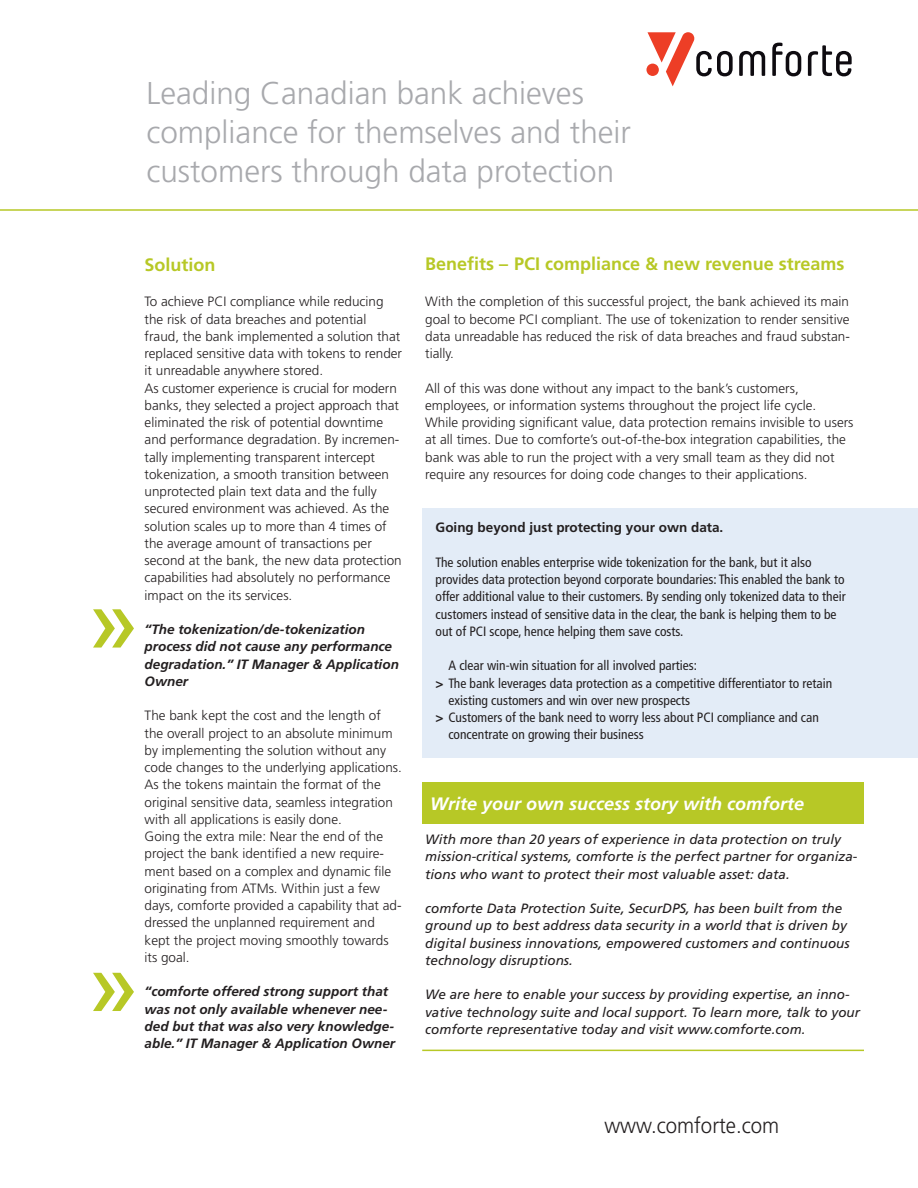
<style>
.page{position:relative;width:918px;height:1188px;background:#fff}
.page>*{position:absolute;margin:0;border:0;box-sizing:border-box;transform-origin:0 0}
.t1{font:94.65px "Frutiger LT Std";color:#b7c826}
.t2{font:300 31.5px/39px "Frutiger LT Std";color:#a8a9ad}
.t3{font:300 22.05px "Frutiger LT Std";color:#231f20;scale:.93 1}
.t4{font:700 18px "Frutiger LT Std";color:#b7c826}
.t5{font:italic 700 18px "Frutiger LT Std";color:#fff}
.t6{font:300 13.5px/17.2px "Frutiger LT Std";color:#231f20}
.t7{font:condensed 13.5px/17.2px "Frutiger LT Std";color:#231f20}
.t8{font:italic 13.5px/17.2px "Frutiger LT Std";color:#231f20}
.t9{font:italic 700 13.5px/17.2px "Frutiger LT Std";color:#231f20}
.t10{font:700 13.5px "Frutiger LT Std";color:#231f20}
.s1{font-weight:700;font-stretch:normal}
</style>
<div class="page">
<div style="left:422px;top:782px;width:442px;height:42px;background:#b7c826"></div>
<div style="left:422px;top:509px;width:496px;height:249px;background:#e3ecf7"></div>
<hr style="left:0;top:209px;width:918px;height:2px;background:#b7c826">
<hr style="left:422px;top:1050px;width:442px;height:1px;background:#b7c826">
<svg style="left:808px;top:45px;width:44px;height:31px"></svg>
<svg style="left:772px;top:43px;width:29px;height:33px"></svg>
<svg style="left:739px;top:51px;width:26px;height:25px"></svg>
<svg style="left:646px;top:32px;width:87px;height:54px"></svg>
<h2 class="t2" style="left:146px;top:76px;width:486px">Leading Canadian bank achieves compliance for themselves and their customers through data protection</h2>
<h1 class="t1" style="left:86px;top:583px;width:54px">»</h1>
<h1 class="t1" style="left:86px;top:946px;width:54px">»</h1>
<h3 class="t4" style="left:145px;top:257px;width:73px">Solution</h3>
<h3 class="t4" style="left:425px;top:256px;width:421px">Benefits – PCI compliance &amp; new revenue streams</h3>
<p class="t6" style="left:145px;top:294px;width:259px">To achieve PCI compliance while reducing the risk of data breaches and potential fraud, the bank implemented a solution that replaced sensitive data with tokens to render it unreadable anywhere stored.<br>As customer experience is crucial for modern banks, they selected a project approach that eliminated the risk of potential downtime and performance degradation. By incremen&shy;tally implementing transparent intercept tokenization, a smooth transition between unprotected plain text data and the fully secured environment was achieved. As the solution scales up to more than 4 times of the average amount of transactions per second at the bank, the new data protection capabilities had absolutely no performance impact on the its services.</p>
<p class="t9" style="left:145px;top:622px;width:256px">“The tokenization/de-tokenization process did not cause any performance degradation.” IT Manager &amp; Application<br>Owner</p>
<p class="t6" style="left:145px;top:708px;width:259px">The bank kept the cost and the length of the overall project to an absolute minimum by implementing the solution without any code changes to the underlying applications.<br>As the tokens maintain the format of the original sensitive data, seamless integration with all applications is easily done.<br>Going the extra mile: Near the end of the project the bank identified a new require&shy;ment based on a complex and dynamic file originating from ATMs. Within just a few days, comforte provided a capability that ad&shy;dressed the unplanned requirement and kept the project moving smoothly towards its goal.</p>
<p class="t9" style="left:145px;top:984px;width:252px">“comforte offered strong support that was not only available whenever nee&shy;ded but that was also very knowledge&shy;able.” IT Manager &amp; Application Owner</p>
<p class="t6" style="left:425px;top:294px;width:426px;text-align:justify">With the completion of this successful project, the bank achieved its main goal to become PCI compliant. The use of tokenization to render sensitive data unreadable has reduced the risk of data breaches and fraud substan&shy;tially.</p>
<p class="t6" style="left:425px;top:380px;width:430px">All of this was done without any impact to the bank’s customers, employees, or information systems throughout the project life cycle.<br>While providing significant value, data protection remains invisible to users at all times. Due to comforte’s out-of-the-box integration capabilities, the bank was able to run the project with a very small team as they did not require any resources for doing code changes to their applications.</p>
<p class="t10" style="left:436px;top:522px;width:289px">Going beyond just protecting your own data.</p>
<p class="t7" style="left:436px;top:555px;width:412px">The solution enables enterprise wide tokenization for the bank, but it also provides data protection beyond corporate boundaries: This enabled the bank to offer additional value to their customers. By sending only tokenized data to their customers instead of sensitive data in the clear, the bank is helping them to be out of PCI scope, hence helping them save costs.</p>
<p class="t7" style="left:448px;top:658px;width:250px">A clear win-win situation for all involved parties:</p>
<p class="t7" style="left:436px;top:675px;width:398px"><span class="s1">&gt;</span> The bank leverages data protection as a competitive differentiator to retain</p>
<p class="t7" style="left:448px;top:693px;width:243px">existing customers and win over new prospects</p>
<p class="t7" style="left:436px;top:710px;width:385px"><span class="s1">&gt;</span> Customers of the bank need to worry less about PCI compliance and can</p>
<p class="t7" style="left:448px;top:727px;width:197px">concentrate on growing their business</p>
<h3 class="t5" style="left:430px;top:796px;width:376px">Write your own success story with comforte</h3>
<p class="t8" style="left:425px;top:832px;width:434px">With more than 20 years of experience in data protection on truly mission-critical systems, comforte is the perfect partner for organiza&shy;tions who want to protect their most valuable asset: data.</p>
<p class="t8" style="left:425px;top:901px;width:426px">comforte Data Protection Suite, SecurDPS, has been built from the ground up to best address data security in a world that is driven by digital business innovations, empowered customers and continuous technology disruptions.</p>
<p class="t8" style="left:425px;top:987px;width:436px">We are here to enable your success by providing expertise, an inno&shy;vative technology suite and local support. To learn more, talk to your comforte representative today and visit www.comforte.com.</p>
<h3 class="t3" style="left:604px;top:1117px;width:190px">www.comforte.com</h3>
</div>
